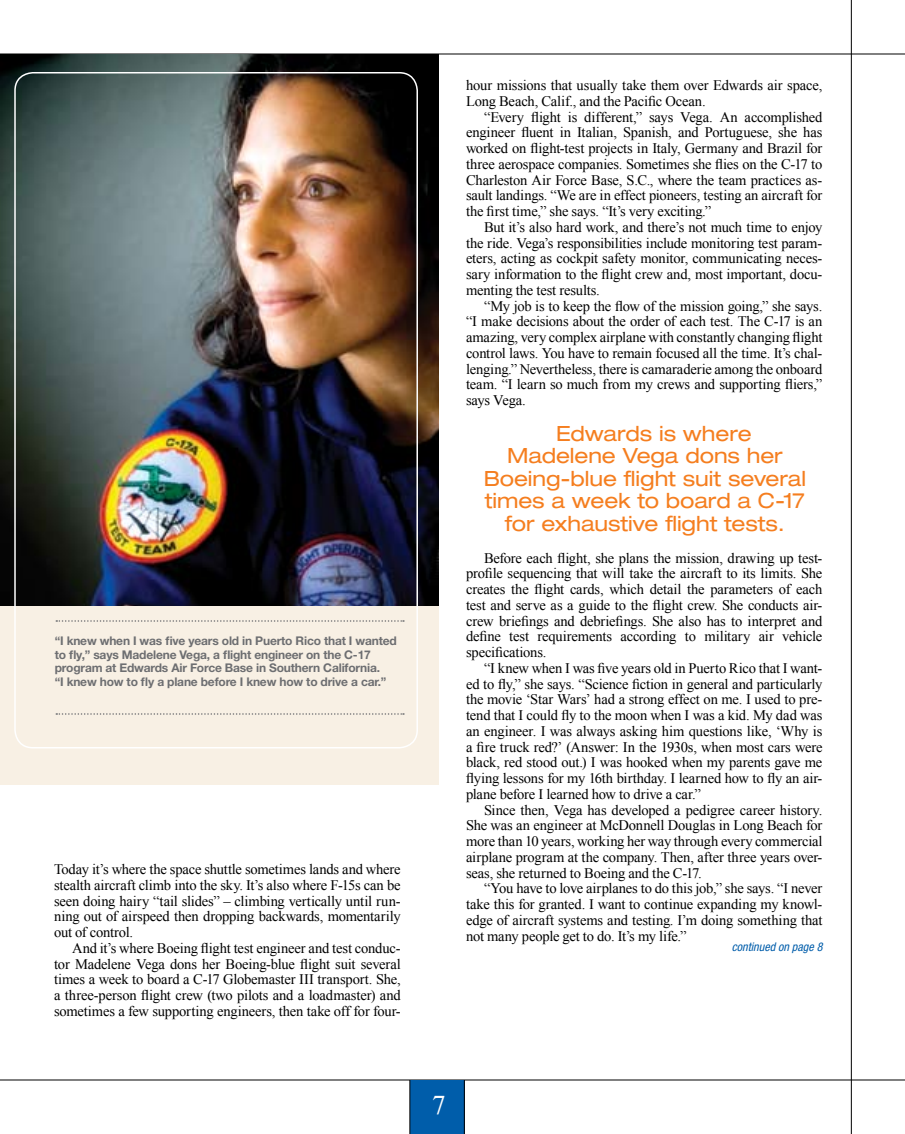
<style>
.page{position:relative;width:905px;height:1134px;background:#fff}
.page>*{position:absolute;margin:0;border:0;box-sizing:border-box;transform-origin:0 0}
.t1{font:27px "Times New Roman";color:#fff}
.t2{font:expanded 21px "Helvetica Neue";letter-spacing:-.005em;color:#f57e1f}
.t3{font:14.55px/15.8px "Times New Roman";letter-spacing:-.01em;color:#000;text-align:justify}
.t4{font:700 12px/13.5px "Helvetica Neue";letter-spacing:-.015em;color:#6d6e71}
.t5{font:italic condensed 12px "Helvetica Neue";color:#005daa}
</style>
<div class="page">
<hr style="left:0;top:54px;width:904px;height:1px;background:#000">
<hr style="left:0;top:1080px;width:904px;height:1px;background:#000">
<hr style="left:850px;top:0;width:1px;height:1134px;background:#000">
<div style="left:0;top:54px;width:439px;height:730px;background:#f8f0e4"></div>
<img style="left:0;top:54px;width:439px;height:552px">
<div style="left:14px;top:72px;width:404px;height:676px;border:2px solid #fff;border-radius:18px"></div>
<svg style="left:56px;top:620px;width:348px;height:2px"></svg>
<svg style="left:56px;top:713px;width:348px;height:2px"></svg>
<div style="left:410px;top:1080px;width:54px;height:54px;background:#005daa"></div>
<hr style="left:409px;top:1080px;width:1px;height:54px;background:#000">
<hr style="left:464px;top:1080px;width:1px;height:54px;background:#000">
<p class="t4" style="left:55px;top:634px;width:343px">“I knew when I was five years old in Puerto Rico that I wanted to fly,” says Madelene Vega, a flight engineer on the C-17 program at Edwards Air Force Base in Southern California.<br>“I knew how to fly a plane before I knew how to drive a car.”</p>
<p class="t3" style="left:54px;top:861px;width:348px">Today it’s where the space shuttle sometimes lands and where stealth aircraft climb into the sky. It’s also where F-15s can be seen doing hairy “tail slides” – climbing vertically until run&shy;ning out of airspeed then dropping backwards, momentarily out of control.</p>
<p class="t3" style="left:54px;top:940px;width:348px;text-indent:18px">And it’s where Boeing flight test engineer and test conduc&shy;tor Madelene Vega dons her Boeing-blue flight suit several times a week to board a C-17 Globemaster III transport. She, a three-person flight crew (two pilots and a loadmaster) and sometimes a few supporting engineers, then take off for four-</p>
<p class="t3" style="left:466px;top:77px;width:358px">hour missions that usually take them over Edwards air space,<br>Long Beach, Calif., and the Pacific Ocean.</p>
<p class="t3" style="left:466px;top:109px;width:358px;text-indent:18px">“Every flight is different,” says Vega. An accomplished engineer fluent in Italian, Spanish, and Portuguese, she has worked on flight-test projects in Italy, Germany and Brazil for three aerospace companies. Sometimes she flies on the C-17 to Charleston Air Force Base, S.C., where the team practices as&shy;sault landings. “We are in effect pioneers, testing an aircraft for the first time,” she says. “It’s very exciting.”</p>
<p class="t3" style="left:466px;top:219px;width:358px;text-indent:18px">But it’s also hard work, and there’s not much time to enjoy the ride. Vega’s responsibilities include monitoring test param&shy;eters, acting as cockpit safety monitor, communicating neces&shy;sary information to the flight crew and, most important, docu&shy;menting the test results.</p>
<p class="t3" style="left:466px;top:298px;width:358px;text-indent:18px">“My job is to keep the flow of the mission going,” she says. “I make decisions about the order of each test. The C-17 is an amazing, very complex airplane with constantly changing flight control laws. You have to remain focused all the time. It’s chal&shy;lenging.” Nevertheless, there is camaraderie among the onboard team. “I learn so much from my crews and supporting fliers,” says Vega.</p>
<h2 class="t2" style="left:556px;top:421px;width:197px">Edwards is where</h2>
<h2 class="t2" style="left:507px;top:443px;width:277px">Madelene Vega dons her</h2>
<h2 class="t2" style="left:483px;top:466px;width:324px">Boeing-blue flight suit several</h2>
<h2 class="t2" style="left:485px;top:488px;width:321px">times a week to board a C-17</h2>
<h2 class="t2" style="left:505px;top:511px;width:281px">for exhaustive flight tests.</h2>
<p class="t3" style="left:466px;top:550px;width:358px;text-indent:18px">Before each flight, she plans the mission, drawing up test&shy;profile sequencing that will take the aircraft to its limits. She creates the flight cards, which detail the parameters of each test and serve as a guide to the flight crew. She conducts air&shy;crew briefings and debriefings. She also has to interpret and define test requirements according to military air vehicle specifications.</p>
<p class="t3" style="left:466px;top:660px;width:358px;text-indent:18px">“I knew when I was five years old in Puerto Rico that I want&shy;ed to fly,” she says. “Science fiction in general and particularly the movie ‘Star Wars’ had a strong effect on me. I used to pre&shy;tend that I could fly to the moon when I was a kid. My dad was an engineer. I was always asking him questions like, ‘Why is a fire truck red?’ (Answer: In the 1930s, when most cars were black, red stood out.) I was hooked when my parents gave me flying lessons for my 16th birthday. I learned how to fly an air&shy;plane before I learned how to drive a car.”</p>
<p class="t3" style="left:466px;top:802px;width:358px;text-indent:18px">Since then, Vega has developed a pedigree career history.<br>She was an engineer at McDonnell Douglas in Long Beach for more than 10 years, working her way through every commercial airplane program at the company. Then, after three years over&shy;seas, she returned to Boeing and the C-17.</p>
<p class="t3" style="left:466px;top:880px;width:358px;text-indent:18px">“You have to love airplanes to do this job,” she says. “I never take this for granted. I want to continue expanding my knowl&shy;edge of aircraft systems and testing. I’m doing something that not many people get to do. It’s my life.”</p>
<p class="t5" style="left:731px;top:940px;width:92px">continued on page 8</p>
<h1 class="t1" style="left:432px;top:1089px;width:15px">7</h1>
</div>
